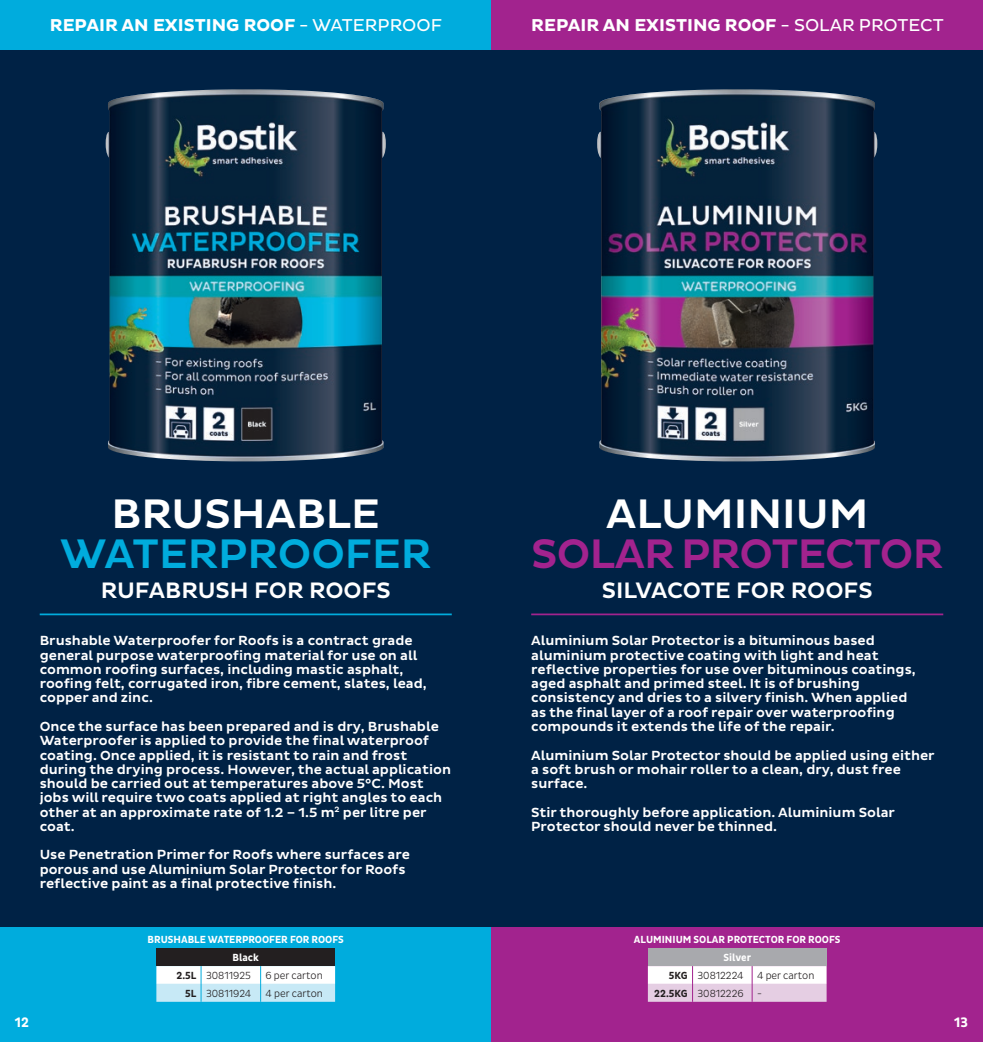
<style>
.page{position:relative;width:983px;height:1042px;background:#fff}
.page>*{position:absolute;margin:0;border:0;box-sizing:border-box;transform-origin:0 0}
.t1{font:500 42px "Pluto Sans";color:#fff}
.t2{font:500 42px "Pluto Sans";letter-spacing:-.015em;color:#a2238e}
.t3{font:500 42px "Pluto Sans";color:#00acdd}
.t4{font:500 22.75px "Pluto Sans";color:#fff}
.t5{font:700 17.5px "Pluto Sans";color:#fff}
.t6{font:700 14px "Pluto Sans Cond";color:#fff}
.t7{font:500 13.47px/14.3px "Pluto Sans";color:#fff}
.t8{font:300 10.5px "Pluto Sans Cond";color:#231f20}
.t9{font:700 10.5px "Pluto Sans Cond";color:#fff}
.s1{font-weight:400}
.s2{font-weight:700}
</style>
<div class="page">
<div style="left:0;top:0;width:491px;height:1042px;background:#002245"></div>
<div style="left:0;top:0;width:491px;height:50px;background:#00acdd"></div>
<hr style="left:40px;top:613px;width:411px;height:2px;background:#00acdd">
<img style="left:106px;top:89px;width:280px;height:372px">
<div style="left:0;top:928px;width:491px;height:114px;background:#00acdd"></div>
<div style="left:156px;top:948px;width:179px;height:18px;background:#231f20"></div>
<svg style="left:156px;top:966px;width:179px;height:36px;background:#ddf2f9"></svg>
<div style="left:491px;top:0;width:491px;height:1042px;background:#002245"></div>
<hr style="left:531px;top:613px;width:412px;height:2px;background:#a2238e">
<img style="left:597px;top:89px;width:280px;height:372px">
<div style="left:491px;top:0;width:491px;height:50px;background:#a2238e"></div>
<div style="left:491px;top:928px;width:491px;height:114px;background:#a2238e"></div>
<div style="left:647px;top:948px;width:179px;height:18px;background:#a8a9ad"></div>
<svg style="left:647px;top:966px;width:179px;height:36px;background:#efe1ee"></svg>
<p class="t5" style="left:50px;top:15px;width:393px">REPAIR AN EXISTING ROOF <span class="s1">- WATERPROOF</span></p>
<p class="t5" style="left:531px;top:15px;width:414px">REPAIR AN EXISTING ROOF <span class="s1">- SOLAR PROTECT</span></p>
<h1 class="t1" style="left:111px;top:489px;width:270px">BRUSHABLE</h1>
<h1 class="t3" style="left:60px;top:530px;width:372px">WATERPROOFER</h1>
<h2 class="t4" style="left:101px;top:577px;width:291px">RUFABRUSH FOR ROOFS</h2>
<p class="t7" style="left:40px;top:634px;width:388px">Brushable Waterproofer for Roofs is a contract grade general purpose waterproofing material for use on all common roofing surfaces, including mastic asphalt, roofing felt, corrugated iron, fibre cement, slates, lead, copper and zinc.</p>
<p class="t7" style="left:40px;top:719px;width:413px">Once the surface has been prepared and is dry, Brushable Waterproofer is applied to provide the final waterproof coating. Once applied, it is resistant to rain and frost during the drying process. However, the actual application should be carried out at temperatures above 5°C. Most jobs will require two coats applied at right angles to each other at an approximate rate of 1.2 – 1.5 m<sup>2</sup> per litre per coat.</p>
<p class="t7" style="left:40px;top:848px;width:371px">Use Penetration Primer for Roofs where surfaces are porous and use Aluminium Solar Protector for Roofs reflective paint as a final protective finish.</p>
<p class="t6" style="left:15px;top:1014px;width:16px">12</p>
<p class="t9" style="left:147px;top:933px;width:198px">BRUSHABLE WATERPROOFER FOR ROOFS</p>
<p class="t9" style="left:232px;top:951px;width:28px">Black</p>
<p class="t8" style="left:176px;top:969px;width:76px"><span class="s2">2.5L</span> 30811925</p>
<p class="t8" style="left:265px;top:969px;width:59px">6 per carton</p>
<p class="t8" style="left:185px;top:987px;width:68px"><span class="s2">5L</span> 30811924</p>
<p class="t8" style="left:265px;top:987px;width:59px">4 per carton</p>
<h1 class="t1" style="left:606px;top:489px;width:264px">ALUMINIUM</h1>
<h1 class="t2" style="left:531px;top:530px;width:413px">SOLAR PROTECTOR</h1>
<h2 class="t4" style="left:601px;top:577px;width:272px">SILVACOTE FOR ROOFS</h2>
<p class="t7" style="left:531px;top:634px;width:386px">Aluminium Solar Protector is a bituminous based aluminium protective coating with light and heat reflective properties for use over bituminous coatings, aged asphalt and primed steel. It is of brushing consistency and dries to a silvery finish. When applied as the final layer of a roof repair over waterproofing compounds it extends the life of the repair.</p>
<p class="t7" style="left:531px;top:748px;width:405px">Aluminium Solar Protector should be applied using either a soft brush or mohair roller to a clean, dry, dust free surface.</p>
<p class="t7" style="left:531px;top:805px;width:365px">Stir thoroughly before application. Aluminium Solar<br>Protector should never be thinned.</p>
<p class="t9" style="left:633px;top:933px;width:208px">ALUMINIUM SOLAR PROTECTOR FOR ROOFS</p>
<p class="t9" style="left:723px;top:951px;width:29px">Silver</p>
<p class="t8" style="left:668px;top:969px;width:76px"><span class="s2">5KG</span> 30812224</p>
<p class="t8" style="left:756px;top:969px;width:59px">4 per carton</p>
<p class="t8" style="left:654px;top:987px;width:91px"><span class="s2">22.5KG</span> 30812226</p>
<p class="t8" style="left:756px;top:987px;width:6px">-</p>
<p class="t6" style="left:954px;top:1014px;width:15px">13</p>
</div>
